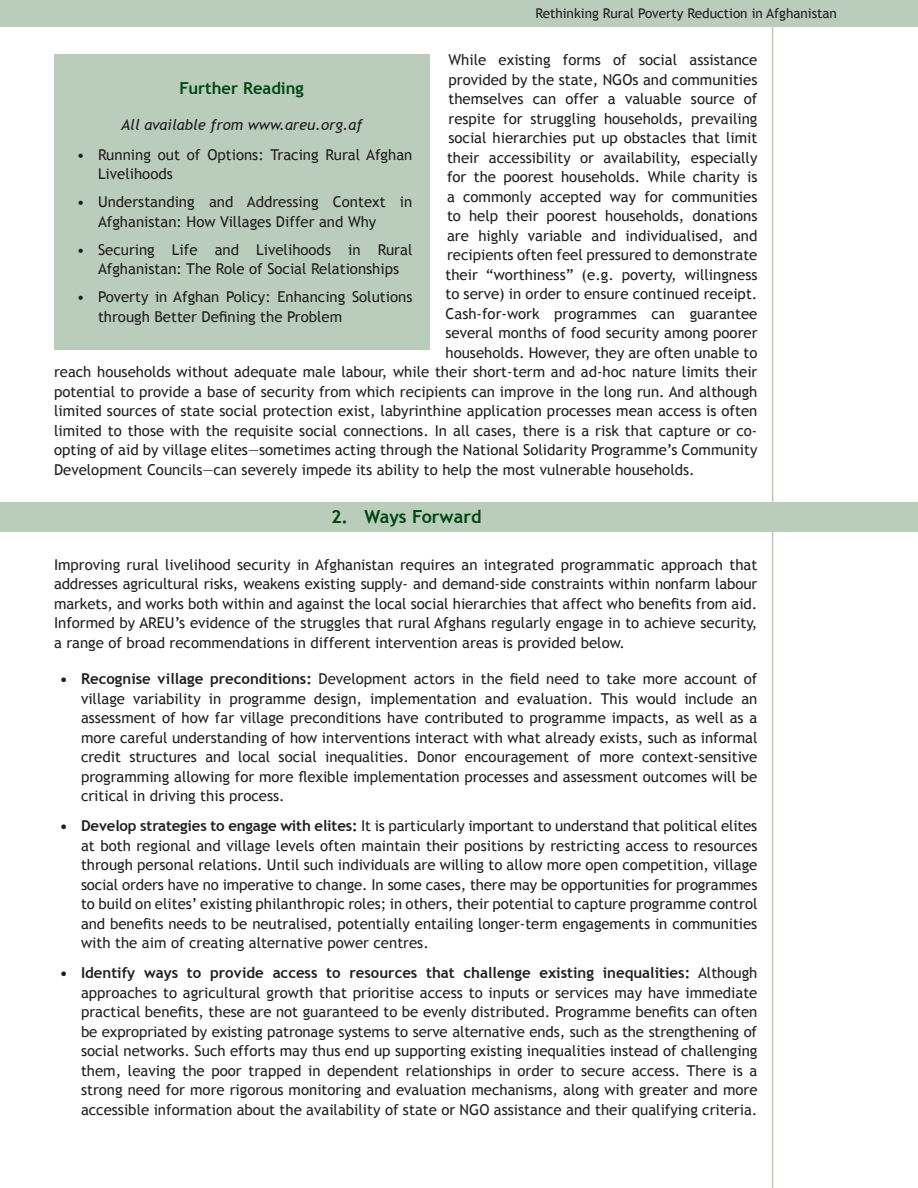
<style>
.page{position:relative;width:918px;height:1188px;background:#fff}
.page>*{position:absolute;margin:0;border:0;box-sizing:border-box;transform-origin:0 0}
.BP_Text_Heading_1{font:700 18px "Trebuchet MS";color:#004710}
.BP_Text_Heading_2{font:700 16.5px "Trebuchet MS";color:#004710}
.BP_Bulleted_Text{font:15px/19.5px "Trebuchet MS";color:#231f20;text-align:justify}
.BP_Body_Text{font:15px/19.5px "Trebuchet MS";color:#231f20;text-align:justify}
.BP_Text_Heading_2-2{font:italic 15px "Trebuchet MS";color:#231f20}
.t1{font:13.5px "Trebuchet MS";color:#231f20}
.s1{font-weight:700}
</style>
<div class="page">
<hr style="left:772px;top:0;width:1px;height:1188px;background:#b9cdba">
<div style="left:0;top:0;width:918px;height:27px;background:#b9cdba"></div>
<div style="left:0;top:502px;width:918px;height:29px;background:#b9cdba"></div>
<div style="left:54px;top:54px;width:375px;height:296px;background:#b9cdba"></div>
<p class="t1" style="left:535px;top:6px;width:303px">Rethinking Rural Poverty Reduction in Afghanistan</p>
<p class="BP_Body_Text" style="left:448px;top:50px;width:310px">While existing forms of social assistance</p>
<p class="BP_Body_Text" style="left:448px;top:70px;width:310px">provided by the state, NGOs and communities</p>
<p class="BP_Body_Text" style="left:448px;top:89px;width:311px">themselves can offer a valuable source of</p>
<p class="BP_Body_Text" style="left:448px;top:109px;width:310px">respite for struggling households, prevailing</p>
<p class="BP_Body_Text" style="left:448px;top:128px;width:310px">social hierarchies put up obstacles that limit</p>
<p class="BP_Body_Text" style="left:447px;top:148px;width:312px">their accessibility or availability, especially</p>
<p class="BP_Body_Text" style="left:447px;top:167px;width:312px">for the poorest households. While charity is</p>
<p class="BP_Body_Text" style="left:447px;top:187px;width:312px">a commonly accepted way for communities</p>
<p class="BP_Body_Text" style="left:447px;top:206px;width:312px">to help their poorest households, donations</p>
<p class="BP_Body_Text" style="left:447px;top:226px;width:312px">are highly variable and individualised, and</p>
<p class="BP_Body_Text" style="left:447px;top:245px;width:312px">recipients often feel pressured to demonstrate</p>
<p class="BP_Body_Text" style="left:446px;top:265px;width:313px">their “worthiness” (e.g. poverty, willingness</p>
<p class="BP_Body_Text" style="left:446px;top:284px;width:313px">to serve) in order to ensure continued receipt.</p>
<p class="BP_Body_Text" style="left:446px;top:304px;width:313px">Cash-for-work programmes can guarantee</p>
<p class="BP_Body_Text" style="left:446px;top:323px;width:314px">several months of food security among poorer</p>
<p class="BP_Body_Text" style="left:446px;top:343px;width:313px">households. However, they are often unable to</p>
<p class="BP_Body_Text" style="left:54px;top:362px;width:705px">reach households without adequate male labour, while their short-term and ad-hoc nature limits their</p>
<p class="BP_Body_Text" style="left:54px;top:382px;width:705px">potential to provide a base of security from which recipients can improve in the long run. And although</p>
<p class="BP_Body_Text" style="left:54px;top:401px;width:705px">limited sources of state social protection exist, labyrinthine application processes mean access is often</p>
<p class="BP_Body_Text" style="left:54px;top:421px;width:705px">limited to those with the requisite social connections. In all cases, there is a risk that capture or co-</p>
<p class="BP_Body_Text" style="left:54px;top:440px;width:705px">opting of aid by village elites—sometimes acting through the National Solidarity Programme’s Community</p>
<p class="BP_Body_Text" style="left:54px;top:460px;width:642px">Development Councils—can severely impede its ability to help the most vulnerable households.</p>
<p class="BP_Text_Heading_2" style="left:180px;top:78px;width:126px">Further Reading</p>
<p class="BP_Text_Heading_2-2" style="left:121px;top:115px;width:243px">All available from www.areu.org.af</p>
<p class="BP_Bulleted_Text" style="left:98px;top:145px;width:316px;text-indent:-21px">• Running out of Options: Tracing Rural Afghan<br>Livelihoods</p>
<p class="BP_Bulleted_Text" style="left:98px;top:193px;width:316px;text-indent:-21px">• Understanding and Addressing Context in<br>Afghanistan: How Villages Differ and Why</p>
<p class="BP_Bulleted_Text" style="left:77px;top:240px;width:337px;text-align:center">• Securing Life and Livelihoods in Rural<br>Afghanistan: The Role of Social Relationships</p>
<p class="BP_Bulleted_Text" style="left:98px;top:288px;width:316px;text-indent:-21px">• Poverty in Afghan Policy: Enhancing Solutions through Better Defining the Problem</p>
<p class="BP_Text_Heading_1" style="left:331px;top:506px;width:152px">2. Ways Forward</p>
<p class="BP_Body_Text" style="left:54px;top:555px;width:705px">Improving rural livelihood security in Afghanistan requires an integrated programmatic approach that addresses agricultural risks, weakens existing supply- and demand-side constraints within nonfarm labour markets, and works both within and against the local social hierarchies that affect who benefits from aid.<br>Informed by AREU’s evidence of the struggles that rural Afghans regularly engage in to achieve security, a range of broad recommendations in different intervention areas is provided below.</p>
<p class="BP_Bulleted_Text" style="left:81px;top:669px;width:678px;text-indent:-21px"><span class="s1">• Recognise village preconditions:</span> Development actors in the field need to take more account of village variability in programme design, implementation and evaluation. This would include an assessment of how far village preconditions have contributed to programme impacts, as well as a more careful understanding of how interventions interact with what already exists, such as informal credit structures and local social inequalities. Donor encouragement of more context-sensitive programming allowing for more flexible implementation processes and assessment outcomes will be critical in driving this process.</p>
<p class="BP_Bulleted_Text" style="left:81px;top:816px;width:678px;text-indent:-21px"><span class="s1">• Develop strategies to engage with elites:</span> It is particularly important to understand that political elites at both regional and village levels often maintain their positions by restricting access to resources through personal relations. Until such individuals are willing to allow more open competition, village social orders have no imperative to change. In some cases, there may be opportunities for programmes to build on elites’ existing philanthropic roles; in others, their potential to capture programme control and benefits needs to be neutralised, potentially entailing longer-term engagements in communities with the aim of creating alternative power centres.</p>
<p class="BP_Bulleted_Text" style="left:81px;top:963px;width:678px;text-indent:-21px"><span class="s1">• Identify ways to provide access to resources that challenge existing inequalities:</span> Although approaches to agricultural growth that prioritise access to inputs or services may have immediate practical benefits, these are not guaranteed to be evenly distributed. Programme benefits can often be expropriated by existing patronage systems to serve alternative ends, such as the strengthening of social networks. Such efforts may thus end up supporting existing inequalities instead of challenging them, leaving the poor trapped in dependent relationships in order to secure access. There is a strong need for more rigorous monitoring and evaluation mechanisms, along with greater and more accessible information about the availability of state or NGO</p>
<p class="BP_Bulleted_Text" style="left:494px;top:1100px;width:265px">assistance and their qualifying criteria.</p>
</div>
